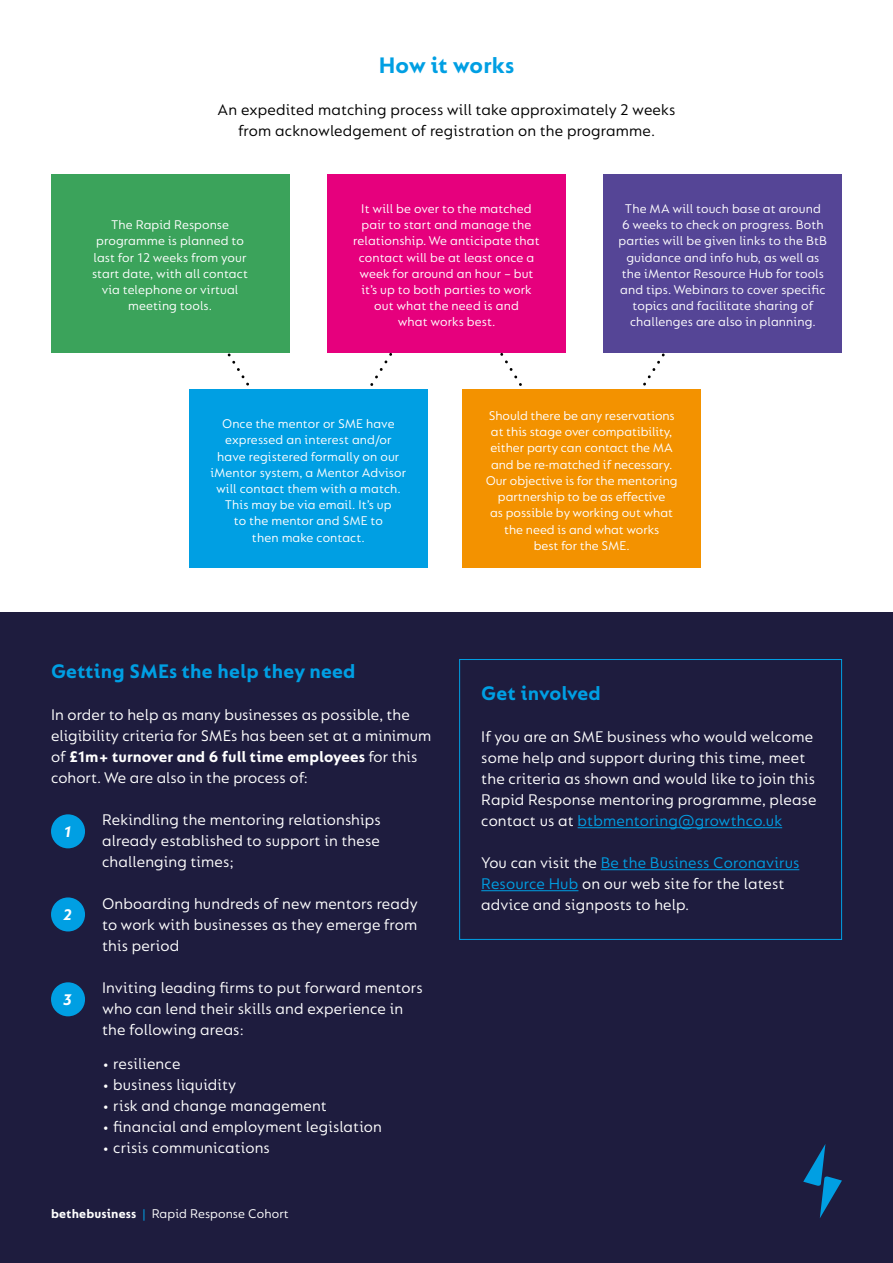
<style>
.page{position:relative;width:893px;height:1263px;background:#fff}
.page>*{position:absolute;margin:0;border:0;box-sizing:border-box;transform-origin:0 0}
.t1{font:700 24px "FS Lucas";letter-spacing:.01em;color:#009fe3}
.t2{font:700 21px "FS Lucas";letter-spacing:.01em;color:#009fe3}
.t3{font:16.5px/21px "FS Lucas";letter-spacing:.01em;color:#fff}
.t4{font:16.5px/21px "FS Lucas";letter-spacing:.01em;color:#000;text-align:center}
.t5{font:italic 700 16.5px "FS Lucas";color:#fff}
.t6{font:13.5px/16.2px "FS Lucas";letter-spacing:.005em;color:#fff;text-align:center}
.s1{font-weight:700}
.s2{color:#009fe3}
</style>
<div class="page">
<div style="left:0;top:612px;width:893px;height:651px;background:#1e1c3e"></div>
<hr style="left:578px;top:827px;width:204px;height:1px;background:#009fe3">
<hr style="left:601px;top:869px;width:198px;height:1px;background:#009fe3">
<hr style="left:481px;top:890px;width:97px;height:1px;background:#009fe3">
<div style="left:459px;top:659px;width:383px;height:281px;border:1px solid #009fe3"></div>
<div style="left:51px;top:814px;width:34px;height:34px;background:#009fe3;border-radius:50%"></div>
<div style="left:51px;top:897px;width:34px;height:34px;background:#009fe3;border-radius:50%"></div>
<div style="left:51px;top:982px;width:34px;height:34px;background:#009fe3;border-radius:50%"></div>
<div style="left:51px;top:174px;width:238px;height:179px;background:#3ba35b"></div>
<svg style="left:227px;top:263px;width:438px;height:221px"></svg>
<div style="left:327px;top:174px;width:239px;height:179px;background:#e6007d"></div>
<div style="left:604px;top:174px;width:238px;height:179px;background:#554596"></div>
<div style="left:463px;top:389px;width:238px;height:179px;background:#f39200"></div>
<div style="left:189px;top:389px;width:238px;height:179px;background:#009fe3"></div>
<svg style="left:803px;top:1144px;width:39px;height:74px"></svg>
<h1 class="t1" style="left:379px;top:51px;width:137px">How it works</h1>
<p class="t4" style="left:218px;top:98px;width:459px">An expedited matching process will take approximately 2 weeks from acknowledgement of registration on the programme.</p>
<p class="t6" style="left:92px;top:216px;width:157px">The Rapid Response programme is planned to last for 12 weeks from your start date, with all contact via telephone or virtual meeting tools.</p>
<p class="t6" style="left:353px;top:200px;width:188px">It will be over to the matched pair to start and manage the relationship. We anticipate that contact will be at least once a week for around an hour – but it’s up to both parties to work out what the need is and<br>what works best.</p>
<p class="t6" style="left:618px;top:200px;width:210px">The MA will touch base at around<br>6 weeks to check on progress. Both parties will be given links to the BtB guidance and info hub, as well as the iMentor Resource Hub for tools and tips. Webinars to cover specific topics and facilitate sharing of challenges are also in planning.</p>
<p class="t6" style="left:210px;top:415px;width:197px">Once the mentor or SME have expressed an interest and/or have registered formally on our iMentor system, a Mentor Advisor will contact them with a match.<br>This may be via email. It’s up<br>to the mentor and SME to<br>then make contact.</p>
<h2 class="t2" style="left:51px;top:659px;width:306px">Getting SMEs the help they need</h2>
<p class="t3" style="left:51px;top:704px;width:382px">In order to help as many businesses as possible, the eligibility criteria for SMEs has been set at a minimum of <span class="s1">£1m+ turnover and 6 full time employees</span> for this cohort. We are also in the process of:</p>
<p class="t3" style="left:102px;top:809px;width:280px;text-align:justify">Rekindling the mentoring relationships already established to support in these challenging times;</p>
<p class="t3" style="left:102px;top:893px;width:317px;text-align:justify">Onboarding hundreds of new mentors ready to work with businesses as they emerge from this period</p>
<p class="t3" style="left:102px;top:977px;width:322px">Inviting leading firms to put forward mentors who can lend their skills and experience in the following areas:</p>
<p class="t3" style="left:102px;top:1053px;width:80px">• resilience</p>
<p class="t3" style="left:102px;top:1074px;width:136px">• business liquidity</p>
<p class="t3" style="left:102px;top:1095px;width:226px">• risk and change management</p>
<p class="t3" style="left:102px;top:1116px;width:281px">• financial and employment legislation</p>
<p class="t3" style="left:102px;top:1137px;width:169px">• crisis communications</p>
<p class="t5" style="left:64px;top:822px;width:9px">1</p>
<p class="t5" style="left:63px;top:905px;width:10px">2</p>
<p class="t5" style="left:63px;top:990px;width:11px">3</p>
<p class="t6" style="left:51px;top:1205px;width:239px"><span class="s1">bethebusiness</span> <span class="s2">|</span> Rapid Response Cohort</p>
<p class="t6" style="left:486px;top:407px;width:194px">Should there be any reservations at this stage over compatibility, either party can contact the MA and be re-matched if necessary.<br>Our objective is for the mentoring partnership to be as effective<br>as possible by working out what the need is and what works<br>best for the SME.</p>
<h2 class="t2" style="left:481px;top:681px;width:121px">Get involved</h2>
<p class="t3" style="left:481px;top:726px;width:337px">If you are an SME business who would welcome some help and support during this time, meet the criteria as shown and would like to join this Rapid Response mentoring programme, please contact us at <span class="s2">btbmentoring@growthco.uk</span></p>
<p class="t3" style="left:481px;top:852px;width:320px">You can visit the <span class="s2">Be the Business Coronavirus<br>Resource Hub</span> on our web site for the latest advice and signposts to help.</p>
</div>
